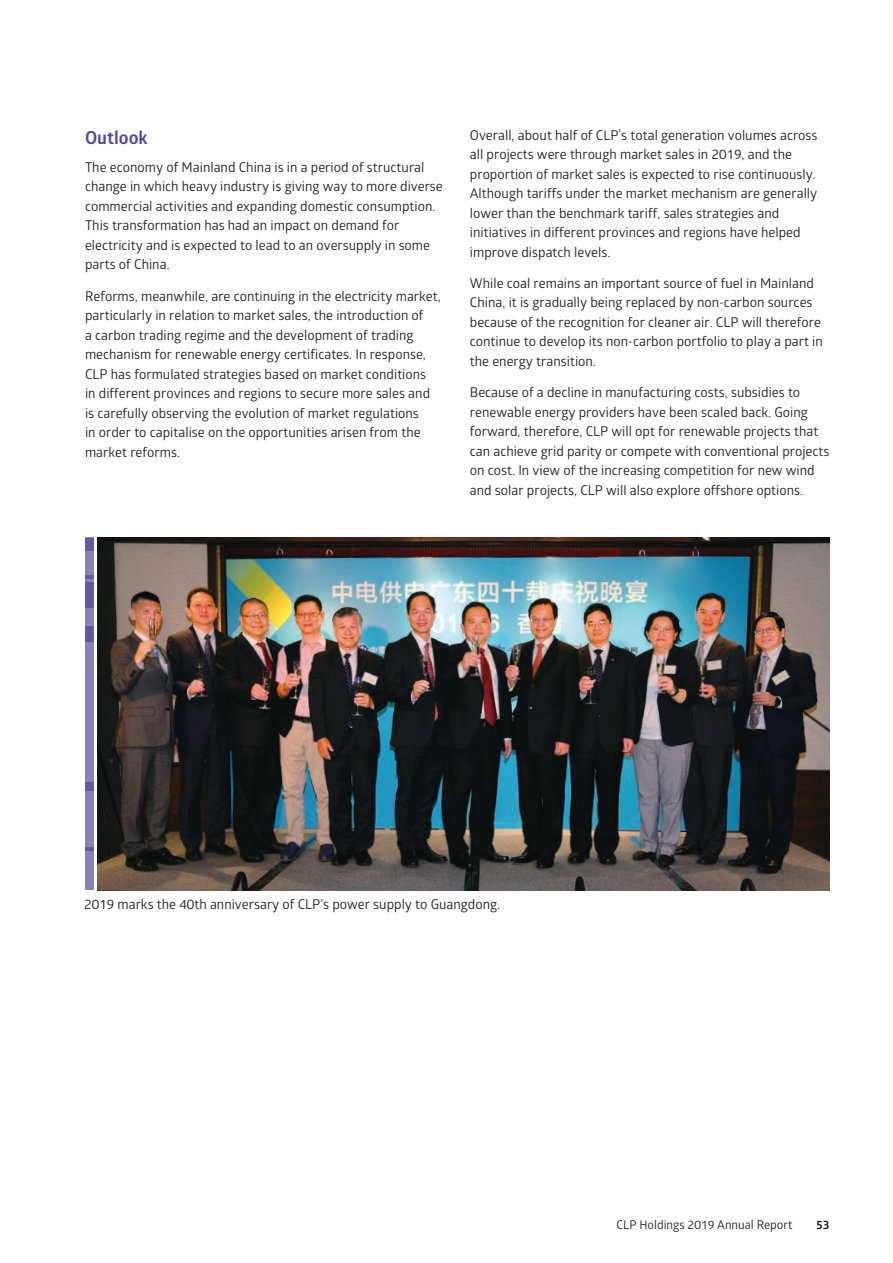
<style>
.page{position:relative;width:893px;height:1263px;background:#fff}
.page>*{position:absolute;margin:0;border:0;box-sizing:border-box;transform-origin:0 0}
.t1{font:700 18px "Glober";color:#54479d}
.t2{font:13.5px/19.5px "Glober";color:#231f20}
.t3{font:12px "Glober";color:#231f20}
.t4{font:700 12px "Glober";color:#231f20}
</style>
<div class="page">
<div style="left:85px;top:537px;width:9px;height:353px;background:#8c80bc"></div>
<div style="left:85px;top:537px;width:9px;height:13px;background:#6558a5"></div>
<div style="left:85px;top:582px;width:9px;height:25px;background:#6558a5"></div>
<div style="left:85px;top:626px;width:9px;height:16px;background:#6558a5"></div>
<svg style="left:85px;top:575px;width:9px;height:4px"></svg>
<svg style="left:85px;top:847px;width:9px;height:4px"></svg>
<div style="left:85px;top:782px;width:9px;height:9px;background:#6558a5"></div>
<img style="left:98px;top:537px;width:731px;height:353px">
<h1 class="t1" style="left:85px;top:125px;width:64px">Outlook</h1>
<p class="t2" style="left:85px;top:157px;width:359px">The economy of Mainland China is in a period of structural change in which heavy industry is giving way to more diverse commercial activities and expanding domestic consumption.<br>This transformation has had an impact on demand for electricity and is expected to lead to an oversupply in some parts of China.</p>
<p class="t2" style="left:85px;top:285px;width:357px">Reforms, meanwhile, are continuing in the electricity market, particularly in relation to market sales, the introduction of<br>a carbon trading regime and the development of trading mechanism for renewable energy certificates. In response, CLP has formulated strategies based on market conditions<br>in different provinces and regions to secure more sales and is carefully observing the evolution of market regulations<br>in order to capitalise on the opportunities arisen from the market reforms.</p>
<p class="t2" style="left:470px;top:124px;width:349px">Overall, about half of CLP’s total generation volumes across all projects were through market sales in 2019, and the proportion of market sales is expected to rise continuously.<br>Although tariffs under the market mechanism are generally lower than the benchmark tariff, sales strategies and initiatives in different provinces and regions have helped improve dispatch levels.</p>
<p class="t2" style="left:470px;top:273px;width:355px">While coal remains an important source of fuel in Mainland China, it is gradually being replaced by non-carbon sources because of the recognition for cleaner air. CLP will therefore continue to develop its non-carbon portfolio to play a part in the energy transition.</p>
<p class="t2" style="left:470px;top:382px;width:361px">Because of a decline in manufacturing costs, subsidies to renewable energy providers have been scaled back. Going forward, therefore, CLP will opt for renewable projects that can achieve grid parity or compete with conventional projects on cost. In view of the increasing competition for new wind and solar projects, CLP will also explore offshore options.</p>
<p class="t2" style="left:84px;top:894px;width:418px">2019 marks the 40th anniversary of CLP’s power supply to Guangdong.</p>
<p class="t3" style="left:617px;top:1217px;width:177px">CLP Holdings 2019 Annual Report</p>
<p class="t4" style="left:816px;top:1217px;width:15px">53</p>
</div>
